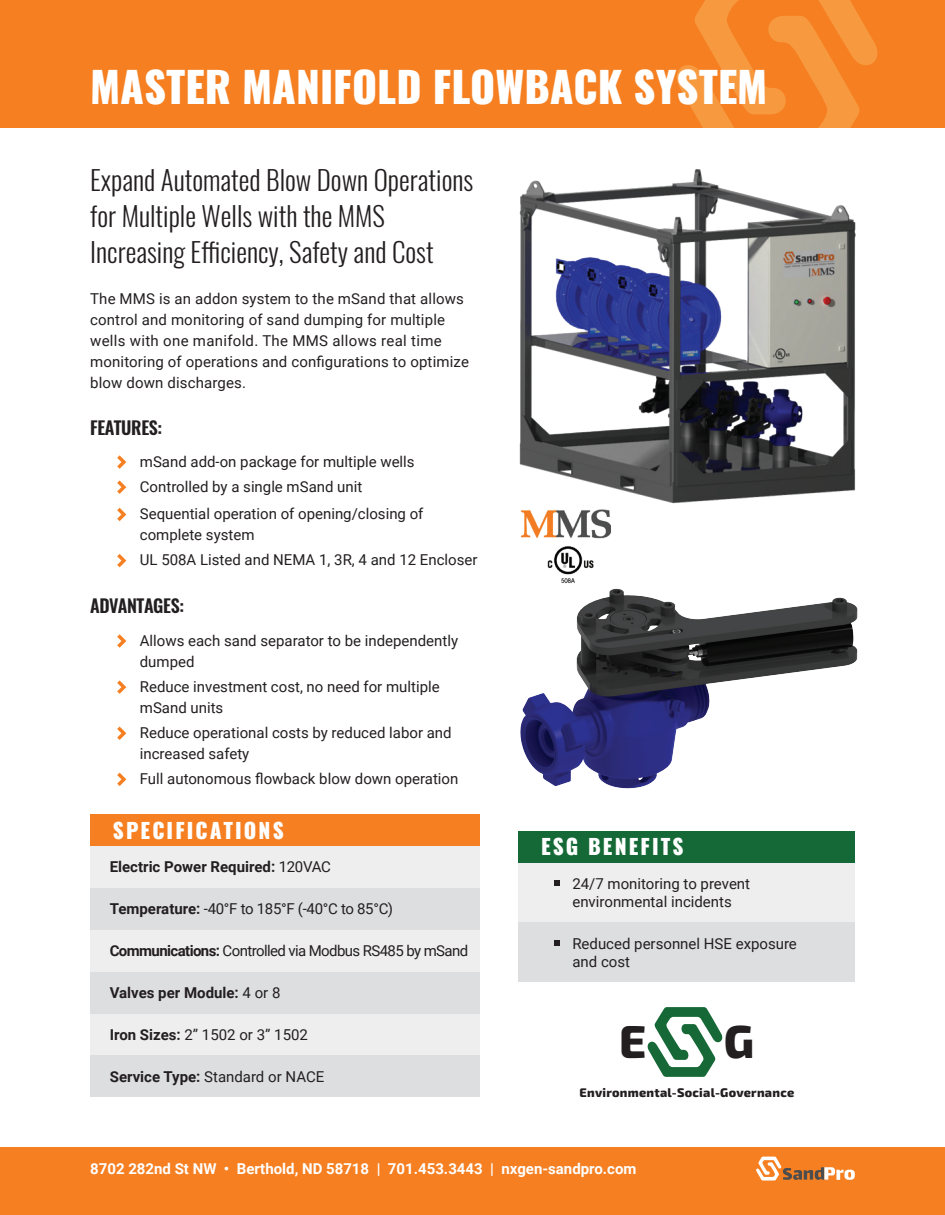
<style>
.page{position:relative;width:945px;height:1215px;background:#fff}
.page>*{position:absolute;margin:0;border:0;box-sizing:border-box;transform-origin:0 0}
.t1{font:800 46.2px "Exo 2";color:#231f20}
.t2{font:800 42px "Oswald";color:#fff}
.t3{font:300 27px/36px "Oswald";color:#231f20}
.t4{font:800 21px "Oswald";letter-spacing:.1em;color:#fff}
.t5{font:600 18px "Oswald";letter-spacing:-.02em;color:#231f20}
.t6{font:15px/21px "Roboto";color:#231f20}
.t7{font:700 15px "Roboto";color:#fff}
.t8{font:700 15px "Roboto";color:#231f20}
.t9{font:15px "Roboto";letter-spacing:-.04em;color:#231f20}
.t10{font:15px "Roboto";letter-spacing:-.02em;color:#231f20}
.t11{font:800 12.45px "Exo 2";letter-spacing:.02em;color:#231f20}
.s1{font-weight:400}
.s2{font-weight:700}
</style>
<div class="page">
<div style="left:0;top:1148px;width:945px;height:67px;background:#f57f21"></div>
<svg style="left:756px;top:1157px;width:99px;height:24px"></svg>
<div style="left:0;top:0;width:945px;height:128px;background:#f57f21"></div>
<svg style="left:677px;top:0;width:201px;height:128px"></svg>
<div style="left:90px;top:815px;width:389px;height:31px;background:#f57f21"></div>
<div style="left:90px;top:846px;width:389px;height:42px;background:#eeeeef"></div>
<div style="left:90px;top:930px;width:389px;height:42px;background:#eeeeef"></div>
<div style="left:90px;top:1014px;width:389px;height:41px;background:#eeeeef"></div>
<div style="left:90px;top:888px;width:389px;height:42px;background:#dddee0"></div>
<div style="left:90px;top:972px;width:389px;height:42px;background:#dddee0"></div>
<div style="left:90px;top:1055px;width:389px;height:42px;background:#dddee0"></div>
<svg style="left:117px;top:455px;width:9px;height:14px"></svg>
<svg style="left:117px;top:480px;width:9px;height:14px"></svg>
<svg style="left:117px;top:554px;width:9px;height:13px"></svg>
<svg style="left:117px;top:680px;width:9px;height:14px"></svg>
<svg style="left:117px;top:727px;width:9px;height:13px"></svg>
<svg style="left:117px;top:773px;width:9px;height:13px"></svg>
<svg style="left:117px;top:508px;width:9px;height:13px"></svg>
<img style="left:519px;top:169px;width:337px;height:354px">
<img style="left:520px;top:523px;width:338px;height:266px">
<svg style="left:647px;top:1007px;width:76px;height:70px"></svg>
<div style="left:518px;top:863px;width:337px;height:59px;background:#eeeeef"></div>
<div style="left:518px;top:922px;width:337px;height:60px;background:#dddee0"></div>
<div style="left:518px;top:831px;width:337px;height:32px;background:#146936"></div>
<svg style="left:554px;top:881px;width:5px;height:5px"></svg>
<svg style="left:554px;top:941px;width:5px;height:5px"></svg>
<svg style="left:117px;top:634px;width:9px;height:14px"></svg>
<h2 class="t2" style="left:90px;top:58px;width:679px">MASTER MANIFOLD FLOWBACK SYSTEM</h2>
<h3 class="t3" style="left:90px;top:162px;width:385px">Expand Automated Blow Down Operations for Multiple Wells with the MMS<br>Increasing Efficiency, Safety and Cost</h3>
<p class="t6" style="left:90px;top:288px;width:380px">The MMS is an addon system to the mSand that allows control and monitoring of sand dumping for multiple wells with one manifold. The MMS allows real time monitoring of operations and configurations to optimize blow down discharges.</p>
<p class="t5" style="left:90px;top:415px;width:74px">FEATURES:</p>
<p class="t6" style="left:140px;top:448px;width:276px;line-height:25.2px">mSand add-on package for multiple wells<br>Controlled by a single mSand unit</p>
<p class="t6" style="left:140px;top:503px;width:285px">Sequential operation of opening/closing of complete system</p>
<p class="t6" style="left:140px;top:549px;width:339px">UL 508A Listed and NEMA 1, 3R, 4 and 12 Encloser</p>
<p class="t5" style="left:90px;top:594px;width:95px">ADVANTAGES:</p>
<p class="t6" style="left:140px;top:629px;width:320px">Allows each sand separator to be independently dumped</p>
<p class="t6" style="left:140px;top:675px;width:301px">Reduce investment cost, no need for multiple mSand units</p>
<p class="t6" style="left:140px;top:721px;width:313px">Reduce operational costs by reduced labor and increased safety</p>
<p class="t6" style="left:140px;top:768px;width:320px">Full autonomous flowback blow down operation</p>
<h3 class="t4" style="left:113px;top:816px;width:172px">SPECIFICATIONS</h3>
<p class="t8" style="left:110px;top:856px;width:223px">Electric Power Required: <span class="s1">120VAC</span></p>
<p class="t10" style="left:110px;top:898px;width:285px"><span class="s2">Temperature:</span> -40°F to 185°F (-40°C to 85°C)</p>
<p class="t9" style="left:110px;top:940px;width:360px"><span class="s2">Communications:</span> Controlled via Modbus RS485 by mSand</p>
<p class="t8" style="left:110px;top:982px;width:172px">Valves per Module: <span class="s1">4 or 8</span></p>
<p class="t6" style="left:110px;top:1023px;width:200px"><span class="s2">Iron Sizes:</span> 2” 1502 or 3” 1502</p>
<p class="t6" style="left:110px;top:1065px;width:216px"><span class="s2">Service Type:</span> Standard or NACE</p>
<h3 class="t4" style="left:541px;top:832px;width:144px">ESG BENEFITS</h3>
<p class="t6" style="left:572px;top:874px;width:179px;line-height:18px">24/7 monitoring to prevent environmental incidents</p>
<p class="t6" style="left:572px;top:934px;width:226px;line-height:18px">Reduced personnel HSE exposure and cost</p>
<h1 class="t1" style="left:619px;top:1006px;width:29px">E</h1>
<h1 class="t1" style="left:724px;top:1006px;width:32px">G</h1>
<p class="t11" style="left:580px;top:1083px;width:216px">Environmental-Social-Governance</p>
<p class="t7" style="left:90px;top:1158px;width:548px">8702 282nd St NW • Berthold, ND 58718 | 701.453.3443 | nxgen-sandpro.com</p>
</div>
